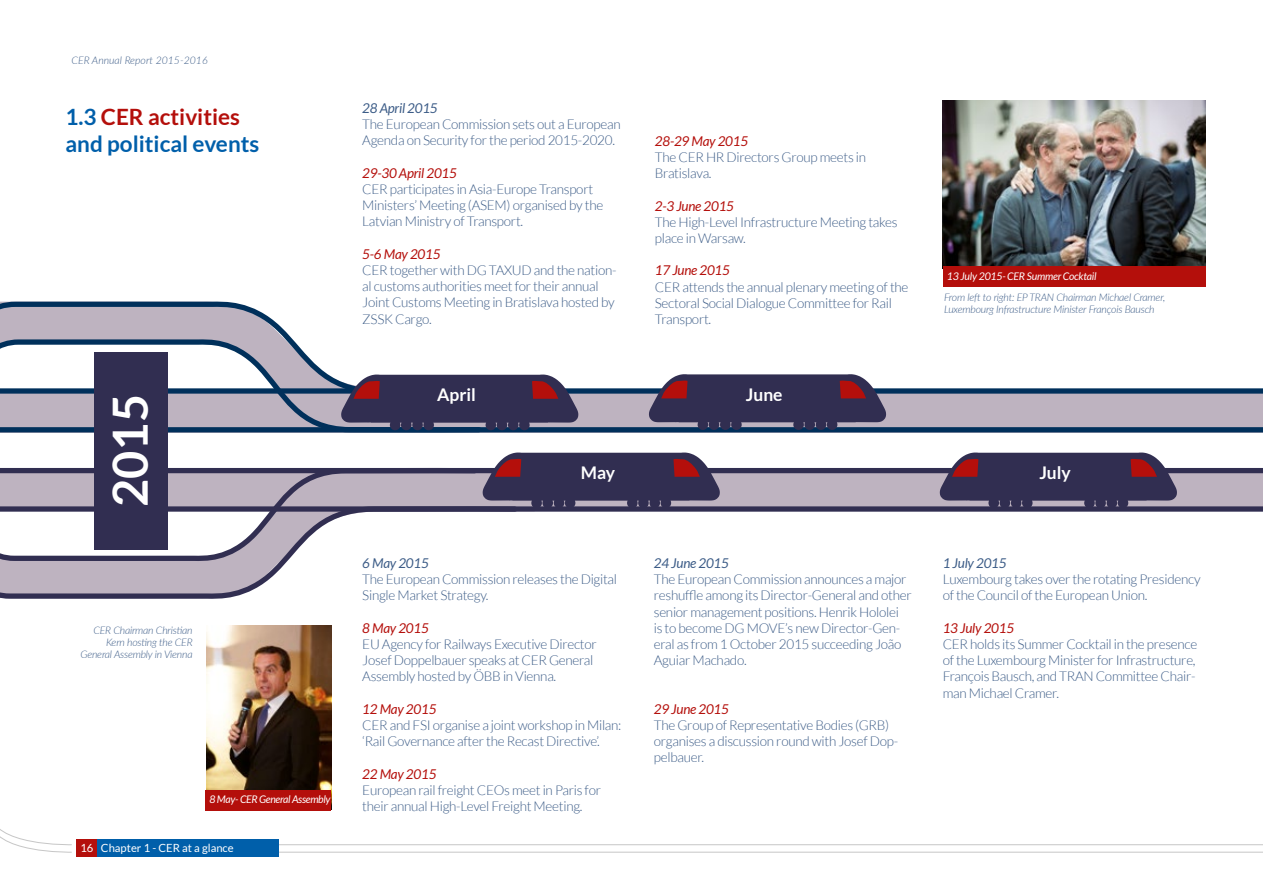
<style>
.page{position:relative;width:1263px;height:893px;background:#fff}
.page>*{position:absolute;margin:0;border:0;box-sizing:border-box;transform-origin:0 0}
.t1{font:700 48.6px "Lato";color:#fff}
.t2{font:700 22.5px/27px "Lato";color:#005faa}
.Chapter_Titles{font:700 17.4px "Lato";color:#fff}
.BT{font:300 13.5px/16.2px "Lato";letter-spacing:-.02em;color:#3c5c87}
.BT-2{font:italic 13.5px "Lato";letter-spacing:-.02em;color:#b40f0b}
.BT-3{font:italic 13.5px "Lato";letter-spacing:-.02em;color:#3c5c87}
.t3{font:11.25px "Lato";color:#fff}
.Legends{font:italic 300 10.5px/12px "Lato";letter-spacing:-.02em;color:#3c5c87}
.BT-4{font:italic 10.5px "Lato";letter-spacing:-.02em;color:#fff}
.Legends-2{font:italic 300 10.5px "Lato";color:#3c5c87}
.s1{color:#b40f0b}
</style>
<div class="page">
<div style="left:0;top:471px;width:1263px;height:39px;background:#beb3c0"></div>
<svg style="left:0;top:301px;width:291px;height:36px;background:#a7a6b6"></svg>
<svg style="left:0;top:564px;width:285px;height:35px;background:#ada4b4"></svg>
<svg style="left:0;top:337px;width:1263px;height:98px"></svg>
<svg style="left:0;top:465px;width:480px;height:99px"></svg>
<div style="left:0;top:388px;width:1263px;height:6px;background:#00305b"></div>
<div style="left:0;top:506px;width:1263px;height:6px;background:#312e51"></div>
<div style="left:0;top:468px;width:1263px;height:5px;background:#312e51"></div>
<div style="left:95px;top:352px;width:73px;height:197px;background:#312e51"></div>
<svg style="left:341px;top:374px;width:237px;height:56px;background:#493f5d"></svg>
<svg style="left:649px;top:374px;width:237px;height:56px;background:#49405e"></svg>
<svg style="left:940px;top:452px;width:237px;height:55px"></svg>
<svg style="left:483px;top:452px;width:237px;height:55px"></svg>
<img style="left:943px;top:100px;width:262px;height:166px">
<div style="left:943px;top:266px;width:262px;height:20px;background:#b40f0b"></div>
<img style="left:206px;top:625px;width:125px;height:165px">
<div style="left:205px;top:790px;width:126px;height:20px;background:#b40f0b"></div>
<hr style="left:101px;top:844px;width:1162px;height:1px;background:#c6c6c6">
<hr style="left:101px;top:852px;width:1162px;height:1px;background:#c6c6c6">
<svg style="left:0;top:829px;width:72px;height:24px"></svg>
<div style="left:77px;top:839px;width:20px;height:17px;background:#b40f0b"></div>
<div style="left:97px;top:839px;width:181px;height:17px;background:#005faa"></div>
<p class="Legends-2" style="left:71px;top:53px;width:138px">CER Annual Report 2015-2016</p>
<p class="t2" style="left:65px;top:103px;width:195px">1.3 <span class="s1">CER activities </span>and political events</p>
<p class="t1" style="left:102px;top:507px;width:114px;rotate:-90deg">2015</p>
<p class="Legends" style="left:80px;top:623px;width:114px;text-align:right">CER Chairman Christian<br>Kern hosting the CER<br>General Assembly in Vienna</p>
<p class="BT-4" style="left:209px;top:793px;width:123px">8 May- CER General Assembly</p>
<p class="t3" style="left:80px;top:842px;width:155px">16 Chapter 1 - CER at a glance</p>
<p class="BT-3" style="left:362px;top:101px;width:77px">28 April 2015</p>
<p class="BT" style="left:362px;top:116px;width:260px">The European Commission sets out a European<br>Agenda on Security for the period 2015-2020.</p>
<p class="BT-2" style="left:362px;top:165px;width:96px">29-30 April 2015</p>
<p class="BT" style="left:362px;top:181px;width:242px">CER participates in Asia-Europe Transport<br>Ministers’ Meeting (ASEM) organised by the<br>Latvian Ministry of Transport.</p>
<p class="BT-2" style="left:362px;top:246px;width:80px">5-6 May 2015</p>
<p class="BT" style="left:362px;top:262px;width:256px">CER together with DG TAXUD and the nation&shy;al customs authorities meet for their annual Joint Customs Meeting in Bratislava hosted by ZSSK Cargo.</p>
<p class="BT-2" style="left:655px;top:133px;width:95px">28-29 May 2015</p>
<p class="BT" style="left:655px;top:149px;width:213px">The CER HR Directors Group meets in<br>Bratislava.</p>
<p class="BT-2" style="left:655px;top:198px;width:81px">2-3 June 2015</p>
<p class="BT" style="left:655px;top:214px;width:244px">The High-Level Infrastructure Meeting takes place in Warsaw.</p>
<p class="BT-2" style="left:655px;top:263px;width:77px">17 June 2015</p>
<p class="BT" style="left:655px;top:279px;width:255px">CER attends the annual plenary meeting of the<br>Sectoral Social Dialogue Committee for Rail<br>Transport.</p>
<p class="Chapter_Titles" style="left:437px;top:385px;width:40px">April</p>
<p class="Chapter_Titles" style="left:746px;top:385px;width:38px">June</p>
<p class="BT-4" style="left:947px;top:270px;width:151px">13 July 2015- CER Summer Cocktail</p>
<p class="Legends" style="left:944px;top:291px;width:223px">From left to right: EP TRAN Chairman Michael Cramer,<br>Luxembourg Infrastructure Minister François Bausch</p>
<p class="Chapter_Titles" style="left:581px;top:463px;width:36px">May</p>
<p class="Chapter_Titles" style="left:1039px;top:463px;width:33px">July</p>
<p class="BT-3" style="left:362px;top:555px;width:68px">6 May 2015</p>
<p class="BT" style="left:362px;top:571px;width:256px">The European Commission releases the Digital<br>Single Market Strategy.</p>
<p class="BT-2" style="left:362px;top:620px;width:68px">8 May 2015</p>
<p class="BT" style="left:362px;top:636px;width:236px">EU Agency for Railways Executive Director<br>Josef Doppelbauer speaks at CER General<br>Assembly hosted by ÖBB in Vienna.</p>
<p class="BT-2" style="left:362px;top:701px;width:76px">12 May 2015</p>
<p class="BT" style="left:362px;top:717px;width:261px">CER and FSI organise a joint workshop in Milan: ‘Rail Governance after the Recast Directive’.</p>
<p class="BT-2" style="left:362px;top:766px;width:76px">22 May 2015</p>
<p class="BT" style="left:362px;top:782px;width:240px">European rail freight CEOs meet in Paris for their annual High-Level Freight Meeting.</p>
<p class="BT-3" style="left:654px;top:555px;width:77px">24 June 2015</p>
<p class="BT" style="left:654px;top:571px;width:259px">The European Commission announces a major reshuffle among its Director-General and other senior management positions. Henrik Hololei<br>is to become DG MOVE’s new Director-Gen&shy;eral as from 1 October 2015 succeeding João Aguiar Machado.</p>
<p class="BT-2" style="left:654px;top:701px;width:77px">29 June 2015</p>
<p class="BT" style="left:654px;top:717px;width:246px">The Group of Representative Bodies (GRB) organises a discussion round with Josef Dop&shy;pelbauer.</p>
<p class="BT-3" style="left:943px;top:555px;width:65px">1 July 2015</p>
<p class="BT" style="left:943px;top:571px;width:259px">Luxembourg takes over the rotating Presidency of the Council of the European Union.</p>
<p class="BT-2" style="left:943px;top:620px;width:73px">13 July 2015</p>
<p class="BT" style="left:943px;top:636px;width:256px">CER holds its Summer Cocktail in the presence of the Luxembourg Minister for Infrastructure, François Bausch, and TRAN Committee Chair&shy;man Michael Cramer.</p>
</div>
